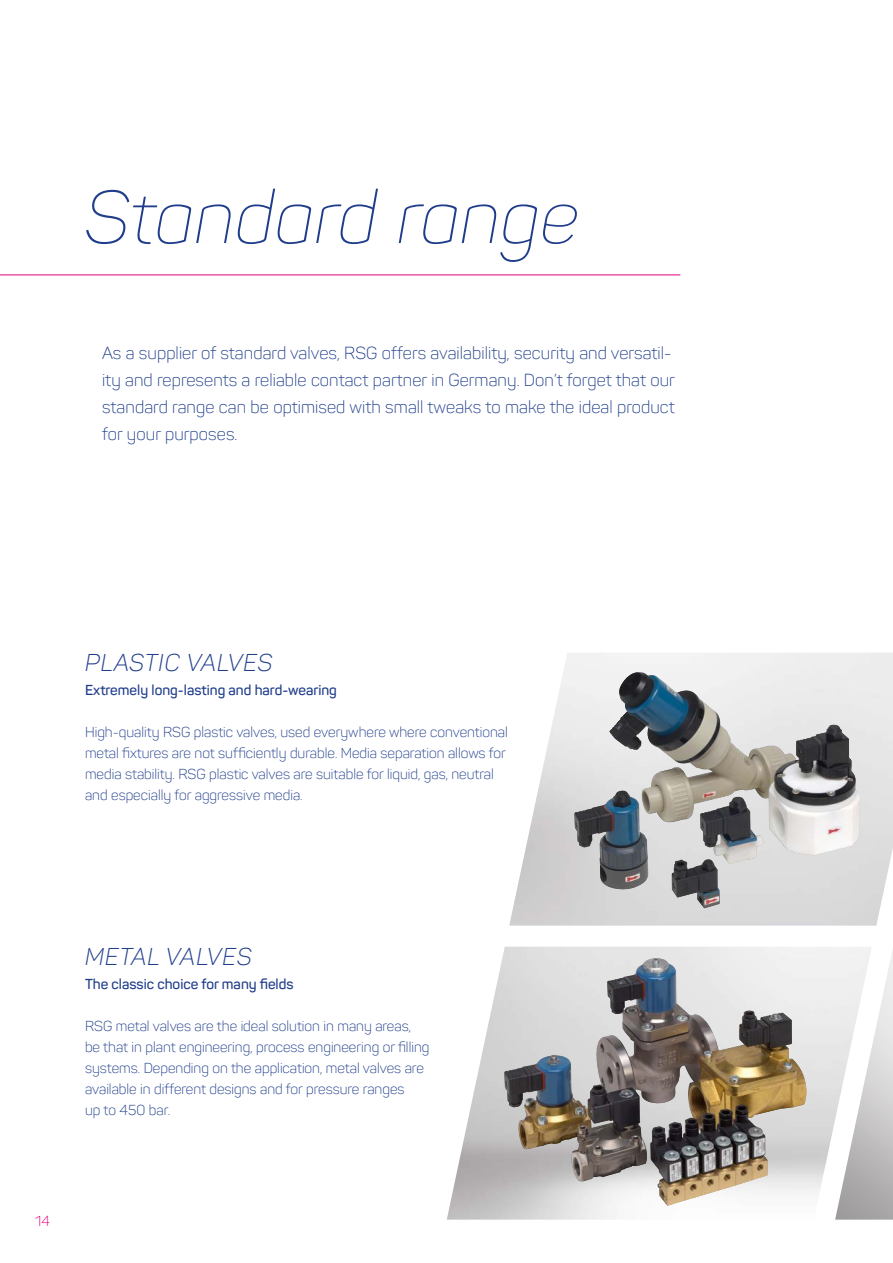
<style>
.page{position:relative;width:893px;height:1263px;background:#fff}
.page>*{position:absolute;margin:0;border:0;box-sizing:border-box;transform-origin:0 0}
.RSG_Headline{font:italic 200 73.5px "Panton";letter-spacing:.01em;color:#1f3d8b}
.Ventile{font:italic 300 24px "Panton";letter-spacing:.04em;color:#1f3d8b}
.RSG_Vorspann{font:300 17.25px/27px "Panton";letter-spacing:.005em;color:#1f3d8b}
.RSG_Fließtext{font:300 14.25px/21px "Panton";color:#1f3d8b}
.RSG_Fließtext_bold{font:600 14.25px "Panton";color:#1f3d8b}
.t1{font:300 14.25px "Panton";color:#e1007e}
</style>
<div class="page">
<hr style="left:0;top:275px;width:680px;height:1px;background:#e1007e">
<img style="left:509px;top:653px;width:384px;height:272px">
<img style="left:609px;top:672px;width:251px;height:183px">
<img style="left:447px;top:947px;width:425px;height:273px">
<img style="left:513px;top:958px;width:142px;height:151px">
<p class="RSG_Headline" style="left:85px;top:173px;width:495px">Standard range</p>
<p class="RSG_Vorspann" style="left:102px;top:339px;width:574px">As a supplier of standard valves, RSG offers availability, security and versatil&shy;ity and represents a reliable contact partner in Germany. Don’t forget that our standard range can be optimised with small tweaks to make the ideal product for your purposes.</p>
<p class="Ventile" style="left:85px;top:648px;width:189px">PLASTIC VALVES</p>
<p class="RSG_Fließtext_bold" style="left:85px;top:681px;width:253px">Extremely long-lasting and hard-wearing</p>
<p class="RSG_Fließtext" style="left:85px;top:721px;width:424px">High-quality RSG plastic valves, used everywhere where conventional metal fixtures are not sufficiently durable. Media separation allows for media stability. RSG plastic valves are suitable for liquid, gas, neutral and especially for aggressive media.</p>
<p class="Ventile" style="left:85px;top:942px;width:168px">METAL VALVES</p>
<p class="RSG_Fließtext_bold" style="left:85px;top:975px;width:210px">The classic choice for many fields</p>
<p class="RSG_Fließtext" style="left:85px;top:1015px;width:346px">RSG metal valves are the ideal solution in many areas, be that in plant engineering, process engineering or filling systems. Depending on the application, metal valves are available in different designs and for pressure ranges<br>up to 450 bar.</p>
<p class="t1" style="left:35px;top:1212px;width:16px">14</p>
</div>
